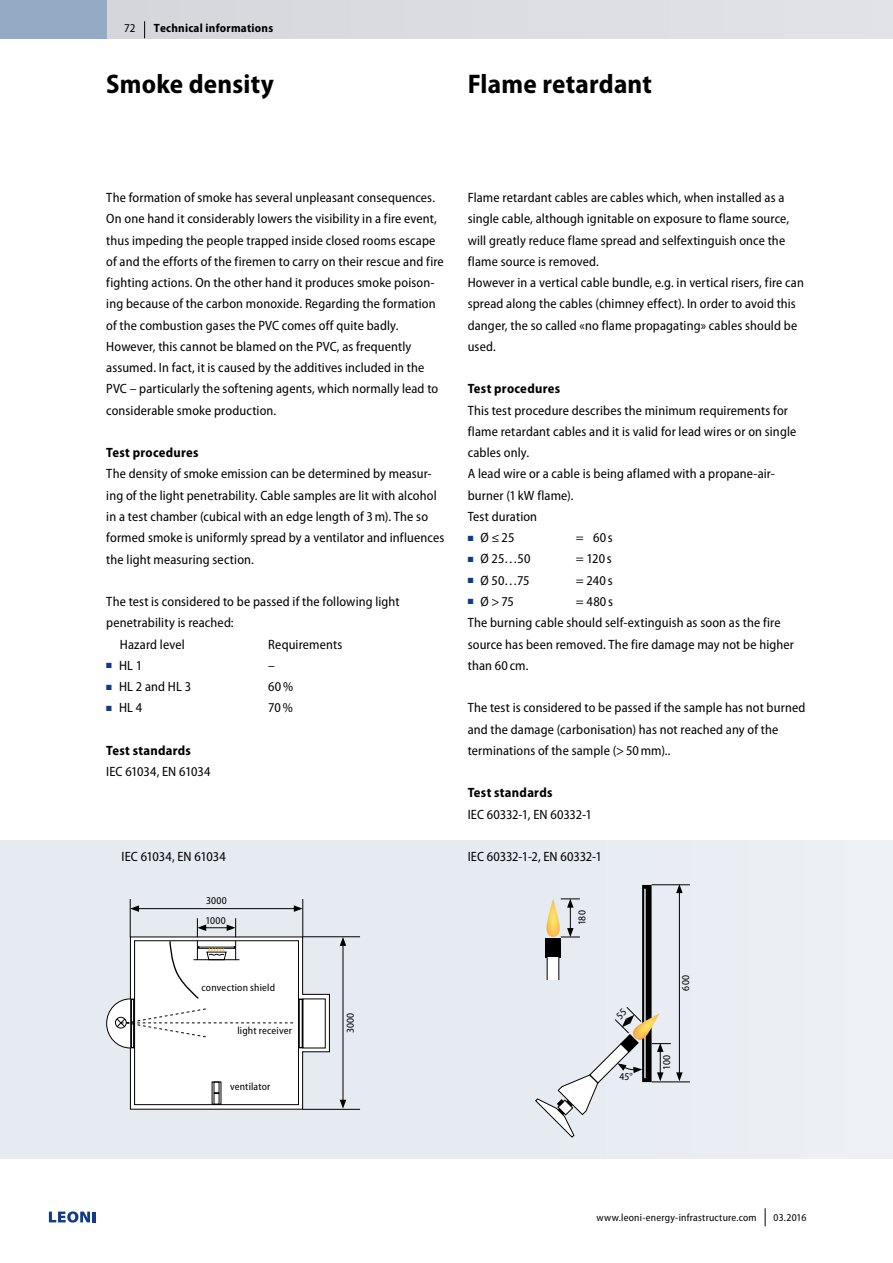
<style>
.page{position:relative;width:893px;height:1263px;background:#fff}
.page>*{position:absolute;margin:0;border:0;box-sizing:border-box;transform-origin:0 0}
.t1{font:700 semi-condensed 27px "Myriad Pro";letter-spacing:.005em;color:#000}
.t2{font:semi-condensed 13.5px/21.3px "Myriad Pro";letter-spacing:.01em;color:#000}
.t3{font:700 semi-condensed 13.5px "Myriad Pro";letter-spacing:.02em;color:#000}
.t4{font:700 semi-condensed 12px "Myriad Pro";letter-spacing:.02em;color:#000}
.t5{font:semi-condensed 12px "Myriad Pro";color:#000}
.t6{font:semi-condensed 10.5px "Myriad Pro";letter-spacing:.02em;color:#000}
.s1{color:#0f3b89}
</style>
<div class="page">
<div style="left:0;top:840px;width:893px;height:319px;background:#e6ebf2"></div>
<div style="left:0;top:0;width:893px;height:38px;background:#dbdde3"></div>
<div style="left:0;top:0;width:106px;height:38px;background:#94abc5"></div>
<svg style="left:49px;top:1211px;width:47px;height:11px"></svg>
<svg style="left:144px;top:21px;width:1px;height:17px"></svg>
<svg style="left:765px;top:1208px;width:1px;height:18px"></svg>
<div style="left:642px;top:885px;width:10px;height:197px;background:#000"></div>
<hr style="left:644px;top:889px;width:2px;height:189px;background:#fff">
<hr style="left:652px;top:884px;width:38px;height:1px;background:#000">
<hr style="left:679px;top:891px;width:1px;height:184px;background:#000">
<svg style="left:676px;top:884px;width:7px;height:9px"></svg>
<hr style="left:652px;top:1082px;width:38px;height:1px;background:#000">
<div style="left:545px;top:938px;width:16px;height:19px;background:#000"></div>
<div style="left:547px;top:957px;width:12px;height:23px;background:#fff"></div>
<svg style="left:547px;top:957px;width:1px;height:23px"></svg>
<svg style="left:559px;top:957px;width:1px;height:23px"></svg>
<svg style="left:546px;top:899px;width:34px;height:39px"></svg>
<hr style="left:130px;top:899px;width:1px;height:38px;background:#000">
<hr style="left:137px;top:908px;width:159px;height:1px;background:#000">
<svg style="left:130px;top:905px;width:9px;height:7px"></svg>
<svg style="left:294px;top:905px;width:9px;height:7px"></svg>
<hr style="left:303px;top:899px;width:1px;height:38px;background:#000">
<hr style="left:303px;top:936px;width:57px;height:1px;background:#000">
<hr style="left:303px;top:1109px;width:57px;height:1px;background:#000">
<hr style="left:343px;top:943px;width:1px;height:159px;background:#000">
<svg style="left:340px;top:937px;width:6px;height:9px"></svg>
<svg style="left:340px;top:1100px;width:6px;height:9px"></svg>
<svg style="left:106px;top:918px;width:224px;height:192px"></svg>
<svg style="left:535px;top:1007px;width:148px;height:131px"></svg>
<p class="t5" style="left:124px;top:21px;width:13px">72</p>
<p class="t4" style="left:154px;top:21px;width:121px">Technical informations</p>
<h1 class="t1" style="left:106px;top:66px;width:169px">Smoke density</h1>
<h1 class="t1" style="left:468px;top:66px;width:186px">Flame retardant</h1>
<p class="t2" style="left:106px;top:187px;width:339px">The formation of smoke has several unpleasant consequences.<br>On one hand it considerably lowers the visibility in a fire event, thus impeding the people trapped inside closed rooms escape of and the efforts of the firemen to carry on their rescue and fire fighting actions. On the other hand it produces smoke poison&shy;ing because of the carbon monoxide. Regarding the formation of the combustion gases the PVC comes off quite badly.<br>However, this cannot be blamed on the PVC, as frequently assumed. In fact, it is caused by the additives included in the PVC – particularly the softening agents, which normally lead to considerable smoke production.</p>
<p class="t3" style="left:106px;top:444px;width:94px">Test procedures</p>
<p class="t2" style="left:106px;top:463px;width:339px">The density of smoke emission can be determined by measur&shy;ing of the light penetrability. Cable samples are lit with alcohol in a test chamber (cubical with an edge length of 3m). The so formed smoke is uniformly spread by a ventilator and influences the light measuring section.</p>
<p class="t2" style="left:106px;top:591px;width:295px">The test is considered to be passed if the following light</p>
<p class="t2" style="left:106px;top:612px;width:129px">penetrability is reached:</p>
<p class="t2" style="left:120px;top:633px;width:66px">Hazard level</p>
<p class="t2" style="left:268px;top:633px;width:76px">Requirements</p>
<p class="t2" style="left:106px;top:654px;width:38px"><span class="s1">■</span> HL 1</p>
<p class="t2" style="left:268px;top:654px;width:8px">–</p>
<p class="t2" style="left:106px;top:676px;width:86px"><span class="s1">■</span> HL 2 and HL 3</p>
<p class="t2" style="left:268px;top:676px;width:26px">60%</p>
<p class="t2" style="left:106px;top:697px;width:38px"><span class="s1">■</span> HL 4</p>
<p class="t2" style="left:268px;top:697px;width:26px">70%</p>
<p class="t3" style="left:106px;top:742px;width:86px">Test standards</p>
<p class="t2" style="left:106px;top:761px;width:106px">IEC 61034, EN 61034</p>
<p class="t2" style="left:122px;top:846px;width:106px">IEC 61034, EN 61034</p>
<p class="t6" style="left:206px;top:894px;width:22px">3000</p>
<p class="t6" style="left:205px;top:914px;width:22px">1000</p>
<p class="t6" style="left:202px;top:981px;width:75px">convection shield</p>
<p class="t6" style="left:237px;top:1023px;width:56px">light receiver</p>
<p class="t6" style="left:230px;top:1080px;width:42px">ventilator</p>
<p class="t6" style="left:344px;top:1033px;width:22px;rotate:-90deg">3000</p>
<p class="t2" style="left:468px;top:187px;width:338px">Flame retardant cables are cables which, when installed as a single cable, although ignitable on exposure to flame source, will greatly reduce flame spread and selfextinguish once the flame source is removed.<br>However in a vertical cable bundle, e.g. in vertical risers, fire can spread along the cables (chimney effect). In order to avoid this danger, the so called «no flame propagating» cables should be used.</p>
<p class="t3" style="left:468px;top:380px;width:94px">Test procedures</p>
<p class="t2" style="left:468px;top:399px;width:330px">This test procedure describes the minimum requirements for flame retardant cables and it is valid for lead wires or on single cables only.<br>A lead wire or a cable is being aflamed with a propane-air&shy;burner (1 kW flame).<br>Test duration</p>
<p class="t2" style="left:468px;top:527px;width:48px"><span class="s1">■</span> Ø ≤25</p>
<p class="t2" style="left:576px;top:527px;width:39px">= 60s</p>
<p class="t2" style="left:468px;top:548px;width:64px"><span class="s1">■</span> Ø 25…50</p>
<p class="t2" style="left:576px;top:548px;width:38px">= 120 s</p>
<p class="t2" style="left:468px;top:569px;width:63px"><span class="s1">■</span> Ø 50…75</p>
<p class="t2" style="left:576px;top:569px;width:38px">= 240 s</p>
<p class="t2" style="left:468px;top:591px;width:48px"><span class="s1">■</span> Ø &gt;75</p>
<p class="t2" style="left:468px;top:591px;width:328px;text-indent:108px">= 480 s<br>The burning cable should self-extinguish as soon as the fire source has been removed. The fire damage may not be higher than 60 cm.</p>
<p class="t2" style="left:468px;top:697px;width:339px">The test is considered to be passed if the sample has not burned and the damage (carbonisation) has not reached any of the terminations of the sample (&gt;50mm)..</p>
<p class="t3" style="left:468px;top:784px;width:86px">Test standards</p>
<p class="t2" style="left:468px;top:803px;width:126px">IEC 60332-1, EN 60332-1</p>
<p class="t2" style="left:468px;top:846px;width:136px">IEC 60332-1-2, EN 60332-1</p>
<p class="t6" style="left:575px;top:925px;width:16px;rotate:-90deg">180</p>
<p class="t6" style="left:619px;top:1070px;width:15px">45°</p>
<p class="t6" style="left:679px;top:990px;width:17px;rotate:-90deg">600</p>
<p class="t6" style="left:660px;top:1070px;width:17px;rotate:-90deg">100</p>
<p class="t6" style="left:596px;top:1211px;width:162px">www.leoni-energy-infrastructure.com</p>
<p class="t6" style="left:774px;top:1211px;width:34px">03.2016</p>
</div>
